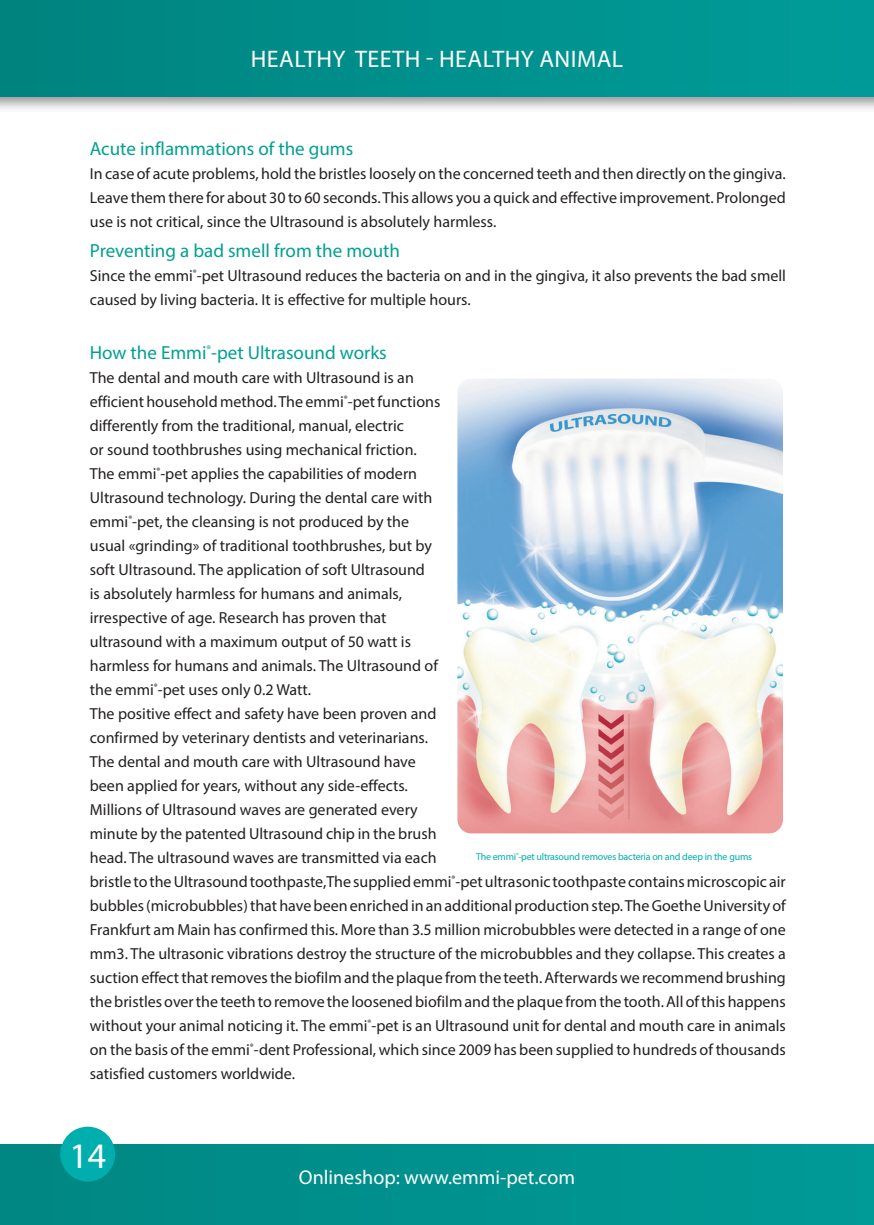
<style>
.page{position:relative;width:874px;height:1225px;background:#fff}
.page>*{position:absolute;margin:0;border:0;box-sizing:border-box;transform-origin:0 0}
.t1{font:36px "Myriad Pro";color:#fff}
.t2{font:24px "Myriad Pro";letter-spacing:.02em;color:#fff}
.t3{font:20px "Myriad Pro";color:#fff}
.t4{font:19px "Myriad Pro";color:#00a090}
.t5{font:16px/24px "Myriad Pro";color:#231f20}
.t6{font:10px "Myriad Pro";letter-spacing:-.02em;color:#00afad}
</style>
<div class="page">
<div style="left:0;top:1144px;width:873px;height:81px;background:#00918e"></div>
<div style="left:60px;top:1126px;width:55px;height:55px;background:#00afad;border-radius:50%"></div>
<div style="left:0;top:0;width:873px;height:113px;background:#231f20;opacity:.48"></div>
<div style="left:0;top:0;width:873px;height:96px;background:#00908d"></div>
<img style="left:457px;top:378px;width:325px;height:455px">
<h2 class="t2" style="left:250px;top:45px;width:374px">HEALTHY TEETH - HEALTHY ANIMAL</h2>
<p class="t4" style="left:90px;top:137px;width:265px">Acute inflammations of the gums</p>
<p class="t5" style="left:90px;top:162px;width:697px;text-align:justify">In case of acute problems, hold the bristles loosely on the concerned teeth and then directly on the gingiva.<br>Leave them there for about 30 to 60 seconds. This allows you a quick and effective improvement. Prolonged use is not critical, since the Ultrasound is absolutely harmless.</p>
<p class="t4" style="left:90px;top:239px;width:311px">Preventing a bad smell from the mouth</p>
<p class="t5" style="left:90px;top:263px;width:697px">Since the emmi<sup>®</sup>-pet Ultrasound reduces the bacteria on and in the gingiva, it also prevents the bad smell caused by living bacteria. It is effective for multiple hours.</p>
<p class="t4" style="left:90px;top:341px;width:298px">How the Emmi<sup>®</sup>-pet Ultrasound works</p>
<p class="t5" style="left:90px;top:365px;width:697px">The dental and mouth care with Ultrasound is an<br>efficient household method. The emmi<sup>®</sup>-pet functions<br>differently from the traditional, manual, electric<br>or sound toothbrushes using mechanical friction.<br>The emmi<sup>®</sup>-pet applies the capabilities of modern<br>Ultrasound technology. During the dental care with<br>emmi<sup>®</sup>-pet, the cleansing is not produced by the<br>usual «grinding» of traditional toothbrushes, but by<br>soft Ultrasound. The application of soft Ultrasound<br>is absolutely harmless for humans and animals,<br>irrespective of age. Research has proven that<br>ultrasound with a maximum output of 50 watt is<br>harmless for humans and animals. The Ultrasound of<br>the emmi<sup>®</sup>-pet uses only 0.2 Watt.<br>The positive effect and safety have been proven and<br>confirmed by veterinary dentists and veterinarians.<br>The dental and mouth care with Ultrasound have<br>been applied for years, without any side-effects.<br>Millions of Ultrasound waves are generated every<br>minute by the patented Ultrasound chip in the brush<br>head. The ultrasound waves are transmitted via each<br>bristle to the Ultrasound toothpaste,The supplied emmi<sup>®</sup>-pet ultrasonic toothpaste contains microscopic air bubbles (microbubbles) that have been enriched in an additional production step. The Goethe University of Frankfurt am Main has confirmed this. More than 3.5 million microbubbles were detected in a range of one mm3. The ultrasonic vibrations destroy the structure of the microbubbles and they collapse. This creates a suction effect that removes the biofilm and the plaque from the teeth. Afterwards we recommend brushing the bristles over the teeth to remove the loosened biofilm and the plaque from the tooth. All of this happens without your animal noticing it. The emmi<sup>®</sup>-pet is an Ultrasound unit for dental and mouth care in animals on the basis of the emmi<sup>®</sup>-dent Professional, which since 2009 has been supplied to hundreds of thousands satisfied customers worldwide.</p>
<p class="t6" style="left:476px;top:850px;width:277px">The emmi<sup>®</sup>-pet ultrasound removes bacteria on and deep in the gums</p>
<h1 class="t1" style="left:69px;top:1133px;width:38px">14</h1>
<p class="t3" style="left:299px;top:1164px;width:277px">Onlineshop: www.emmi-pet.com</p>
</div>
